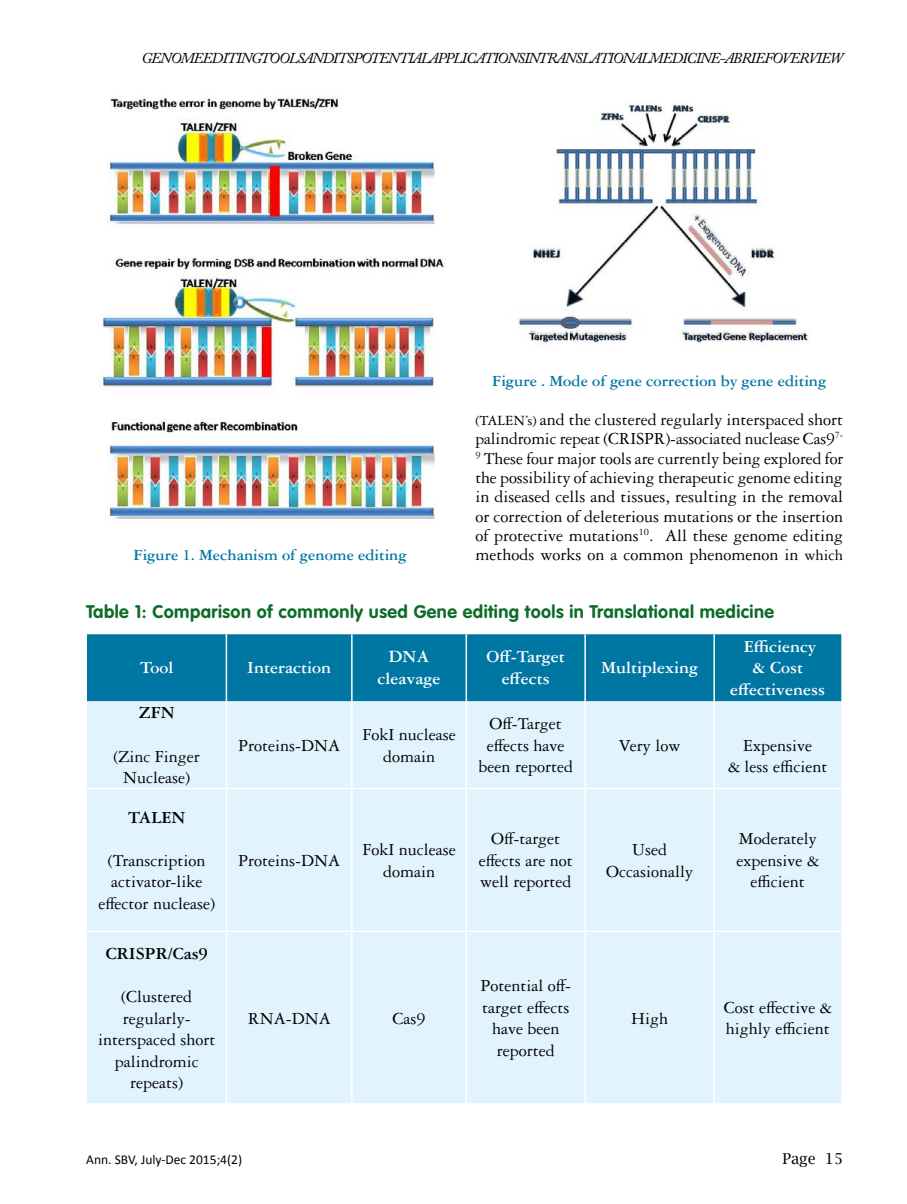
<style>
.page{position:relative;width:907px;height:1204px;background:#fff}
.page>*{position:absolute;margin:0;border:0;box-sizing:border-box;transform-origin:0 0}
.t1{font:18px/21.6px "Garamond 3 LT Pro";color:#000;text-align:center}
.t2{font:700 18px/21.6px "Garamond 3 LT Pro";color:#fff;text-align:center}
.t3{font:700 18px "VAG Rounded LT Pro";letter-spacing:.025em;color:#0e6c29}
.t4{font:700 18px "Garamond 3 LT Pro";color:#000}
.t5{font:700 16.5px "Garamond 3 LT Pro";color:#0076a3}
.t6{font:italic 15px "Adobe Caslon Pro";letter-spacing:-.06em;color:#000}
.t7{font:15px "Lucida Bright";color:#000}
.t8{font:13.5px "Calibri";color:#000}
.s1{font-size:15px}
.s2{font-size:16.5px}
</style>
<div class="page">
<img style="left:518px;top:105px;width:291px;height:238px">
<img style="left:102px;top:97px;width:344px;height:423px">
<div style="left:87px;top:634px;width:754px;height:67px;background:#0076a3"></div>
<div style="left:87px;top:701px;width:754px;height:402px;background:#e1f4fd"></div>
<hr style="left:226px;top:634px;width:1px;height:67px;background:#fff">
<hr style="left:351px;top:634px;width:2px;height:67px;background:#fff">
<hr style="left:465px;top:634px;width:2px;height:67px;background:#fff">
<hr style="left:584px;top:634px;width:2px;height:67px;background:#fff">
<hr style="left:713px;top:634px;width:2px;height:67px;background:#fff">
<hr style="left:226px;top:701px;width:1px;height:86px;background:#fff">
<hr style="left:351px;top:701px;width:2px;height:86px;background:#fff">
<hr style="left:465px;top:701px;width:2px;height:86px;background:#fff">
<hr style="left:584px;top:701px;width:2px;height:86px;background:#fff">
<hr style="left:713px;top:701px;width:2px;height:86px;background:#fff">
<hr style="left:87px;top:787px;width:139px;height:2px;background:#fff">
<hr style="left:226px;top:787px;width:126px;height:2px;background:#fff">
<hr style="left:226px;top:789px;width:1px;height:141px;background:#fff">
<hr style="left:352px;top:787px;width:114px;height:2px;background:#fff">
<hr style="left:351px;top:789px;width:2px;height:141px;background:#fff">
<hr style="left:466px;top:787px;width:119px;height:2px;background:#fff">
<hr style="left:465px;top:789px;width:2px;height:141px;background:#fff">
<hr style="left:585px;top:787px;width:129px;height:2px;background:#fff">
<hr style="left:584px;top:789px;width:2px;height:141px;background:#fff">
<hr style="left:714px;top:787px;width:127px;height:2px;background:#fff">
<hr style="left:713px;top:789px;width:2px;height:141px;background:#fff">
<hr style="left:87px;top:930px;width:139px;height:2px;background:#fff">
<hr style="left:226px;top:930px;width:126px;height:2px;background:#fff">
<hr style="left:226px;top:932px;width:1px;height:171px;background:#fff">
<hr style="left:352px;top:930px;width:114px;height:2px;background:#fff">
<hr style="left:351px;top:932px;width:2px;height:171px;background:#fff">
<hr style="left:466px;top:930px;width:119px;height:2px;background:#fff">
<hr style="left:465px;top:932px;width:2px;height:171px;background:#fff">
<hr style="left:585px;top:930px;width:129px;height:2px;background:#fff">
<hr style="left:584px;top:932px;width:2px;height:171px;background:#fff">
<hr style="left:714px;top:930px;width:127px;height:2px;background:#fff">
<hr style="left:713px;top:932px;width:2px;height:171px;background:#fff">
<p class="t6" style="left:141px;top:49px;width:703px">GENOME EDITING TOOLS AND ITS POTENTIAL APPLICATIONS IN TRANSLATIONAL MEDICINE- A BRIEF OVERVIEW</p>
<p class="t5" style="left:492px;top:372px;width:336px">Figure . Mode of gene correction by gene editing</p>
<p class="t1" style="left:475px;top:409px;width:370px;line-height:19.4px;text-align:justify"><span class="s1">(TALEN’s)</span> and the clustered regularly interspaced short palindromic repeat (CRISPR)-associated nuclease Cas9<sup>7- 9</sup> These four major tools are currently being explored for the possibility of achieving therapeutic genome editing in diseased cells and tissues, resulting in the removal or correction of deleterious mutations or the insertion of protective mutations<sup>10</sup>. All these genome editing</p>
<p class="t5" style="left:134px;top:546px;width:275px">Figure 1. Mechanism of genome editing</p>
<p class="t1" style="left:475px;top:544px;width:369px">methods works on a common phenomenon in <span class="s2">which</span></p>
<p class="t3" style="left:86px;top:600px;width:689px">Table 1: Comparison of commonly used Gene editing tools in Translational medicine</p>
<p class="t2" style="left:140px;top:656px;width:35px">Tool</p>
<p class="t2" style="left:247px;top:656px;width:85px">Interaction</p>
<p class="t2" style="left:378px;top:646px;width:64px">DNA cleavage</p>
<p class="t2" style="left:487px;top:646px;width:80px">Off-Target effects</p>
<p class="t2" style="left:601px;top:656px;width:99px">Multiplexing</p>
<p class="t2" style="left:730px;top:635px;width:97px">Efficiency<br>&amp; Cost effectiveness</p>
<p class="t4" style="left:139px;top:702px;width:38px">ZFN</p>
<p class="t1" style="left:113px;top:745px;width:88px">(Zinc Finger<br>Nuclease)</p>
<p class="t1" style="left:238px;top:734px;width:103px">Proteins-DNA</p>
<p class="t1" style="left:362px;top:723px;width:95px">FokI nuclease domain</p>
<p class="t1" style="left:478px;top:712px;width:96px">Off-Target effects have been reported</p>
<p class="t1" style="left:619px;top:734px;width:63px">Very low</p>
<p class="t1" style="left:728px;top:734px;width:101px">Expensive<br>&amp; less efficient</p>
<p class="t4" style="left:128px;top:806px;width:59px">TALEN</p>
<p class="t1" style="left:98px;top:849px;width:118px">(Transcription activator-like effector nuclease)</p>
<p class="t1" style="left:238px;top:849px;width:103px">Proteins-DNA</p>
<p class="t1" style="left:362px;top:838px;width:95px">FokI nuclease domain</p>
<p class="t1" style="left:479px;top:827px;width:96px">Off-target effects are not well reported</p>
<p class="t1" style="left:606px;top:838px;width:88px">Used<br>Occasionally</p>
<p class="t1" style="left:736px;top:827px;width:84px">Moderately expensive &amp; efficient</p>
<p class="t4" style="left:106px;top:942px;width:104px">CRISPR/Cas9</p>
<p class="t1" style="left:98px;top:985px;width:119px">(Clustered regularly&shy;interspaced short palindromic repeats)</p>
<p class="t1" style="left:480px;top:974px;width:92px">Potential off&shy;target effects have been reported</p>
<p class="t1" style="left:631px;top:1007px;width:39px">High</p>
<p class="t1" style="left:724px;top:996px;width:110px;text-align:left">Cost effective &amp; highly efficient</p>
<p class="t1" style="left:248px;top:1007px;width:85px">RNA-DNA</p>
<p class="t1" style="left:393px;top:1007px;width:34px">Cas9</p>
<p class="t8" style="left:86px;top:1150px;width:157px">Ann. SBV, July-Dec 2015;4(2)</p>
<p class="t7" style="left:782px;top:1150px;width:62px">Page 15</p>
</div>
